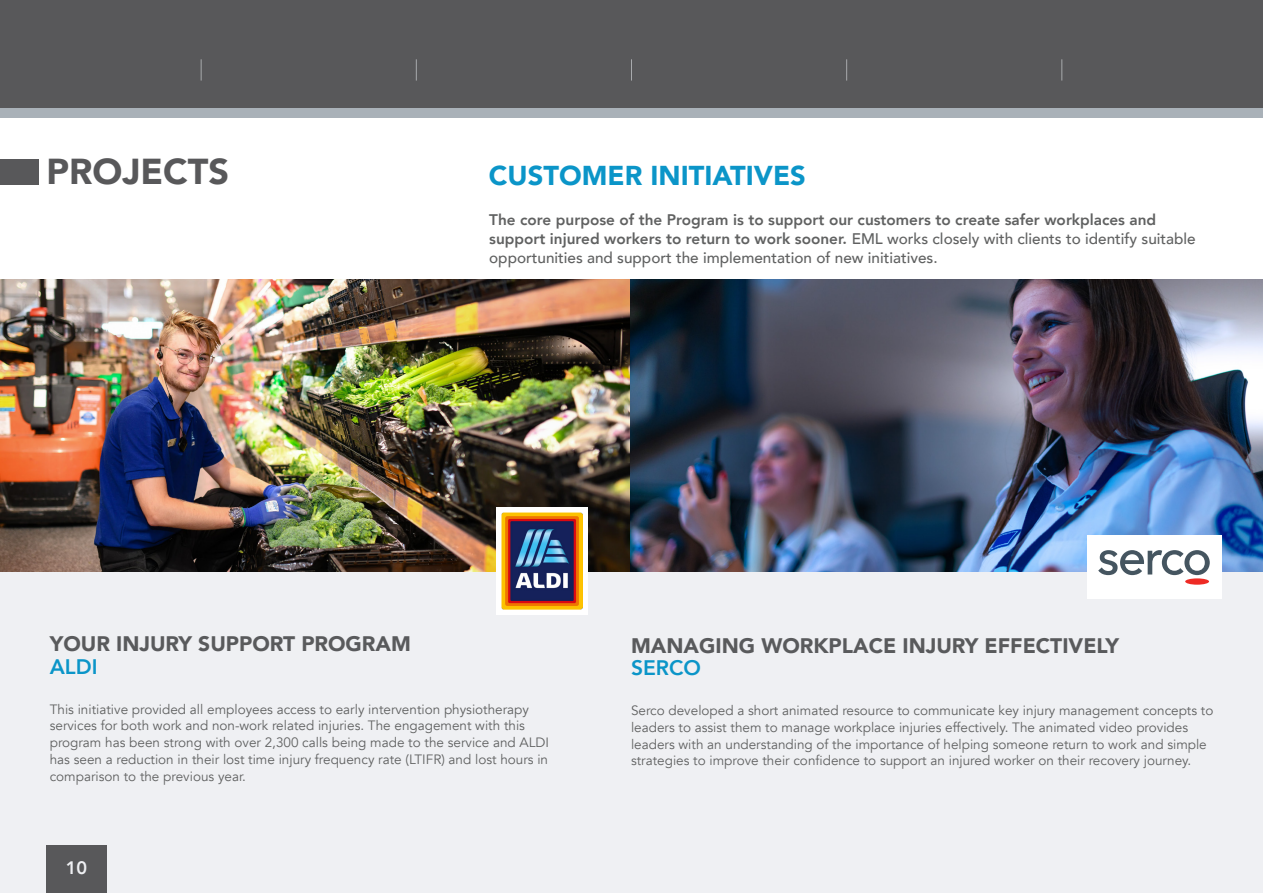
<style>
.page{position:relative;width:1263px;height:893px;background:#eff0f3}
.page>*{position:absolute;margin:0;border:0;box-sizing:border-box;transform-origin:0 0}
.t1{font:900 36px "Avenir";color:#58585a}
.t2{font:900 27.3px "Avenir";color:#0b95c8}
.t3{font:900 21px "Avenir";color:#595a5c}
.t4{font:800 21px "Avenir";color:#0b95c8}
.t5{font:800 18px "Avenir";color:#eff0f3}
.t6{font:800 15.3px/19px "Avenir";color:#606161}
.t7{font:13.5px/16.8px "Avenir";color:#606161}
.s1{font-weight:500}
</style>
<div class="page">
<div style="left:0;top:0;width:1263px;height:118px;background:#58585a"></div>
<div style="left:0;top:108px;width:1263px;height:10px;background:#a9b1b8"></div>
<div style="left:0;top:118px;width:1263px;height:162px;background:#fff"></div>
<div style="left:46px;top:846px;width:61px;height:47px;background:#58585a"></div>
<img style="left:0;top:279px;width:1263px;height:292px">
<div style="left:496px;top:507px;width:92px;height:108px;background:#fff"></div>
<img style="left:502px;top:512px;width:81px;height:98px">
<div style="left:1086px;top:536px;width:135px;height:63px;background:#fff"></div>
<div style="left:1185px;top:578px;width:24px;height:7px;background:#ee2a24;border-radius:50%"></div>
<svg style="left:1098px;top:550px;width:112px;height:25px"></svg>
<svg style="left:201px;top:59px;width:1px;height:22px"></svg>
<svg style="left:416px;top:59px;width:1px;height:22px"></svg>
<svg style="left:631px;top:59px;width:1px;height:22px"></svg>
<svg style="left:846px;top:59px;width:1px;height:22px"></svg>
<svg style="left:1061px;top:59px;width:1px;height:22px"></svg>
<div style="left:0;top:159px;width:39px;height:26px;background:#58585a"></div>
<h1 class="t1" style="left:46px;top:141px;width:184px">PROJECTS</h1>
<h2 class="t2" style="left:489px;top:153px;width:318px">CUSTOMER INITIATIVES</h2>
<p class="t6" style="left:489px;top:210px;width:708px">The core purpose of the Program is to support our customers to create safer workplaces and support injured workers to return to work sooner. <span class="s1">EML works closely with clients to identify suitable opportunities and support the implementation of new initiatives.</span></p>
<h3 class="t3" style="left:50px;top:626px;width:363px">YOUR INJURY SUPPORT PROGRAM</h3>
<h3 class="t4" style="left:50px;top:650px;width:49px">ALDI</h3>
<p class="t7" style="left:50px;top:701px;width:501px">This initiative provided all employees access to early intervention physiotherapy services for both work and non-work related injuries. The engagement with this program has been strong with over 2,300 calls being made to the service and ALDI has seen a reduction in their lost time injury frequency rate (LTIFR) and lost hours in comparison to the previous year.</p>
<h3 class="t5" style="left:66px;top:854px;width:23px">10</h3>
<h3 class="t3" style="left:631px;top:627px;width:490px">MANAGING WORKPLACE INJURY EFFECTIVELY</h3>
<h3 class="t4" style="left:631px;top:652px;width:71px">SERCO</h3>
<p class="t7" style="left:631px;top:702px;width:584px">Serco developed a short animated resource to communicate key injury management concepts to leaders to assist them to manage workplace injuries effectively. The animated video provides leaders with an understanding of the importance of helping someone return to work and simple strategies to improve their confidence to support an injured worker on their recovery journey.</p>
</div>
